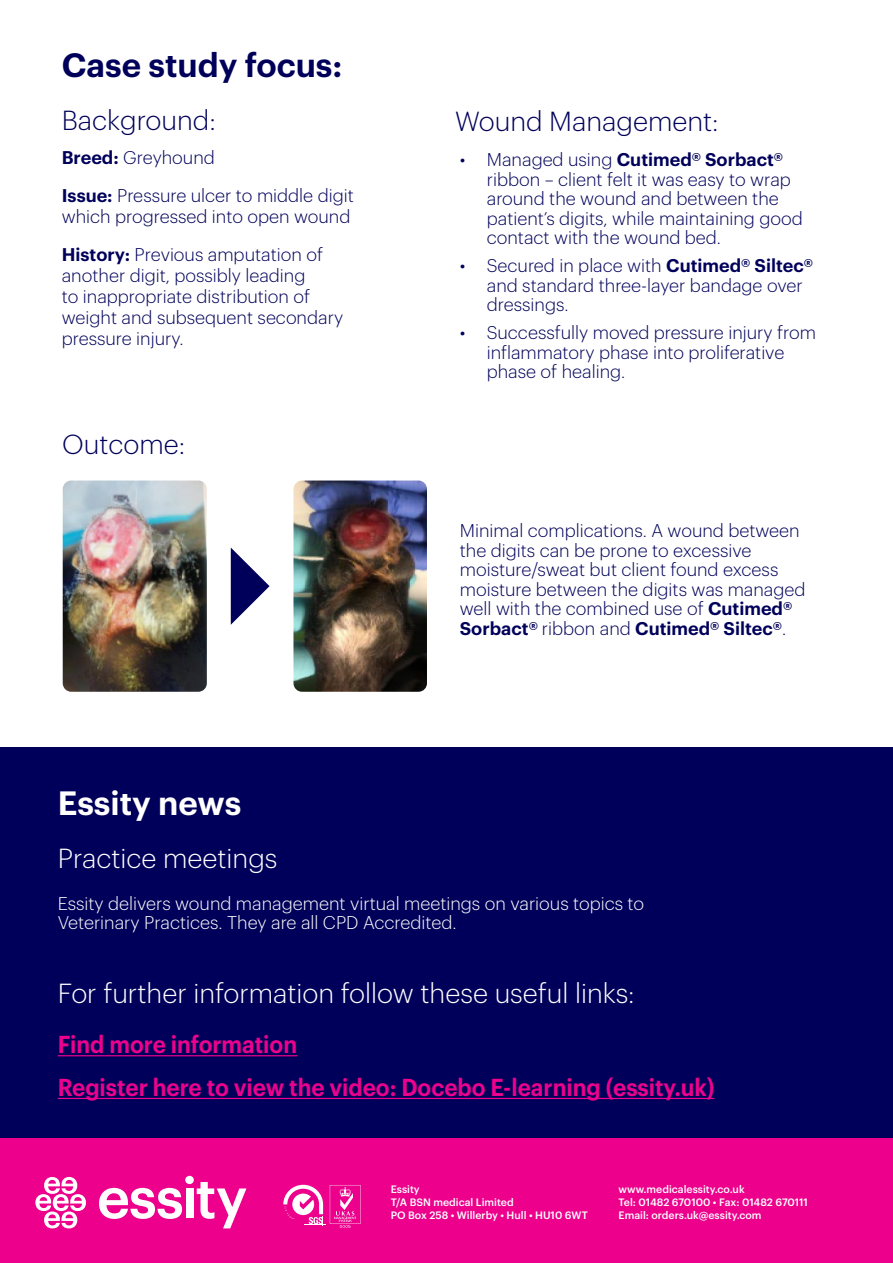
<style>
.page{position:relative;width:893px;height:1263px;background:#fff}
.page>*{position:absolute;margin:0;border:0;box-sizing:border-box;transform-origin:0 0}
.t1{font:600 33px "Graphik";color:#00005a}
.t2{font:600 33px "Graphik";color:#fff}
.t3{font:300 27px "Graphik";color:#fff}
.t4{font:300 27px "Graphik";color:#00005a}
.t5{font:600 24px/42.8px "Graphik";color:#ec008c;scale:.93 1}
.t6{font:300 18px/19.5px "Graphik";color:#00005a}
.t7{font:300 18px/19.5px "Graphik";color:#fff}
.t8{font:500 10.5px/12.6px "Graphik";color:#fff}
.s1{font-weight:600}
</style>
<div class="page">
<div style="left:0;top:1137px;width:893px;height:126px;background:#ec008c"></div>
<svg style="left:283px;top:1185px;width:78px;height:43px"></svg>
<div style="left:186px;top:1188px;width:7px;height:30px;background:#fff"></div>
<div style="left:185px;top:1176px;width:9px;height:8px;background:#fff;border-radius:50%"></div>
<svg style="left:197px;top:1182px;width:49px;height:46px"></svg>
<svg style="left:99px;top:1188px;width:83px;height:31px"></svg>
<svg style="left:35px;top:1177px;width:51px;height:51px"></svg>
<div style="left:0;top:747px;width:893px;height:391px;background:#00005a"></div>
<hr style="left:58px;top:1055px;width:239px;height:1px;background:#ec008c">
<hr style="left:58px;top:1098px;width:656px;height:1px;background:#ec008c">
<img style="left:63px;top:480px;width:144px;height:212px">
<img style="left:293px;top:480px;width:134px;height:212px">
<svg style="left:231px;top:548px;width:39px;height:77px"></svg>
<h1 class="t1" style="left:62px;top:40px;width:282px">Case study focus:</h1>
<h2 class="t4" style="left:62px;top:101px;width:155px">Background:</h2>
<p class="t6" style="left:62px;top:137px;width:293px;line-height:38px"><span class="s1">Breed:</span> Greyhound<br><span class="s1">Issue:</span> Pressure ulcer to middle digit</p>
<p class="t6" style="left:62px;top:196px;width:290px;line-height:38px">which progressed into open wound<br><span class="s1">History:</span> Previous amputation of</p>
<p class="t6" style="left:62px;top:264px;width:283px;line-height:21px">another digit, possibly leading<br>to inappropriate distribution of weight and subsequent secondary pressure injury.</p>
<h2 class="t4" style="left:62px;top:424px;width:124px">Outcome:</h2>
<h1 class="t2" style="left:58px;top:777px;width:185px">Essity news</h1>
<h2 class="t3" style="left:58px;top:838px;width:221px">Practice meetings</h2>
<h2 class="t4" style="left:455px;top:102px;width:265px">Wound Management:</h2>
<p class="t6" style="left:487px;top:149px;width:317px;text-indent:-27px">• Managed using <span class="s1">Cutimed® Sorbact® </span>ribbon – client felt it was easy to wrap around the wound and between the patient’s digits, while maintaining good contact with the wound bed.</p>
<p class="t6" style="left:487px;top:255px;width:328px;text-indent:-27px">• Secured in place with <span class="s1">Cutimed® Siltec® </span>and standard three-layer bandage over dressings.</p>
<p class="t6" style="left:487px;top:322px;width:331px;text-indent:-27px">• Successfully moved pressure injury from inflammatory phase into proliferative phase of healing.</p>
<p class="t6" style="left:460px;top:519px;width:347px">Minimal complications. A wound between the digits can be prone to excessive moisture/sweat but client found excess moisture between the digits was managed well with the combined use of <span class="s1">Cutimed® Sorbact®</span> ribbon and <span class="s1">Cutimed® Siltec®</span>.</p>
<p class="t7" style="left:58px;top:892px;width:588px">Essity delivers wound management virtual meetings on various topics to<br>Veterinary Practices. They are all CPD Accredited.</p>
<h2 class="t3" style="left:58px;top:974px;width:578px">For further information follow these useful links:</h2>
<h3 class="t5" style="left:58px;top:1021px;width:708px">Find more information<br>Register here to view the video: Docebo E-learning (essity.uk)</h3>
<p class="t8" style="left:391px;top:1182px;width:199px">Essity<br>T/A BSN medical Limited<br>PO Box 258 • Willerby • Hull • HU10 6WT</p>
<p class="t8" style="left:619px;top:1182px;width:191px">www.medicalessity.co.uk<br>Tel: 01482 670100 • Fax: 01482 670111<br>Email: orders.uk@essity.com</p>
</div>
